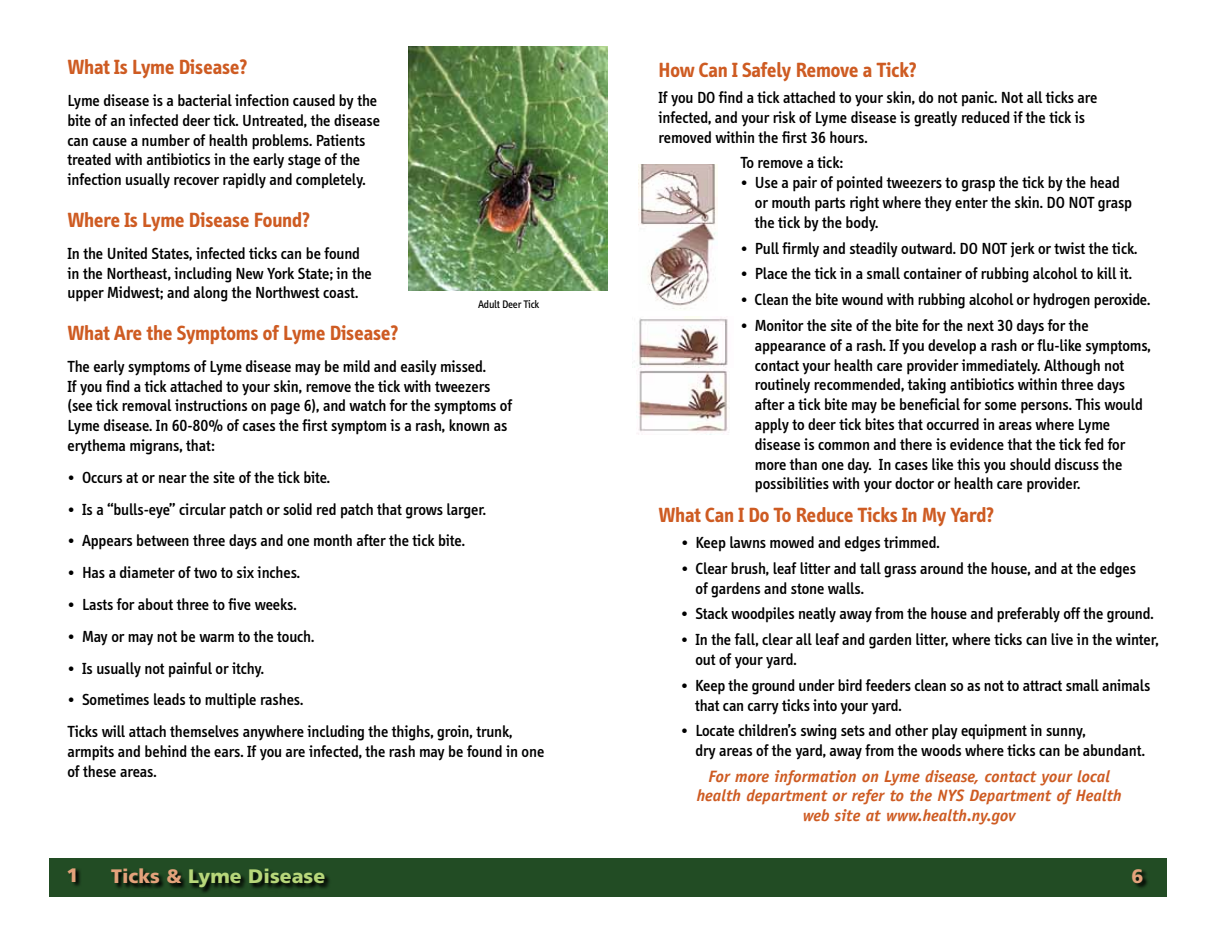
<style>
.page{position:relative;width:1215px;height:945px;background:#fff}
.page>*{position:absolute;margin:0;border:0;box-sizing:border-box;transform-origin:0 0}
.t1{font:700 21px "Info";color:#ce5b22}
.t2{font:900 19.5px "Frutiger";color:#b7d77a}
.t3{font:900 19.5px "Frutiger";color:#e3a27b}
.t4{font:500 16.5px/19.8px "Info";color:#000}
.t5{font:italic 700 16.5px/19.5px "Officina Sans";color:#ce5b22;text-align:center}
.t6{font:11.25px "Info";letter-spacing:-.015em;color:#000}
.s1{color:#e3a27b}
</style>
<div class="page">
<div style="left:49px;top:858px;width:1117px;height:38px;background:#224c24"></div>
<img style="left:409px;top:47px;width:199px;height:244px">
<img style="left:638px;top:164px;width:78px;height:146px">
<img style="left:633px;top:317px;width:95px;height:50px">
<img style="left:638px;top:368px;width:91px;height:66px">
<svg style="left:113px;top:870px;width:217px;height:23px"></svg>
<svg style="left:70px;top:869px;width:11px;height:17px"></svg>
<svg style="left:1134px;top:871px;width:14px;height:17px"></svg>
<h3 class="t1" style="left:68px;top:55px;width:181px">What Is Lyme Disease?</h3>
<p class="t4" style="left:68px;top:91px;width:314px">Lyme disease is a bacterial infection caused by the bite of an infected deer tick. Untreated, the disease can cause a number of health problems. Patients treated with antibiotics in the early stage of the infection usually recover rapidly and completely.</p>
<h3 class="t1" style="left:68px;top:208px;width:244px">Where Is Lyme Disease Found?</h3>
<p class="t4" style="left:68px;top:244px;width:306px">In the United States, infected ticks can be found in the Northeast, including New York State; in the upper Midwest; and along the Northwest coast.</p>
<h3 class="t1" style="left:68px;top:321px;width:332px">What Are the Symptoms of Lyme Disease?</h3>
<p class="t4" style="left:68px;top:357px;width:446px">The early symptoms of Lyme disease may be mild and easily missed.<br>If you find a tick attached to your skin, remove the tick with tweezers (see tick removal instructions on page 6), and watch for the symptoms of Lyme disease. In 60-80% of cases the first symptom is a rash, known as erythema migrans, that:</p>
<p class="t4" style="left:68px;top:468px;width:264px">• Occurs at or near the site of the tick bite.</p>
<p class="t4" style="left:68px;top:499px;width:420px">• Is a “bulls-eye” circular patch or solid red patch that grows larger.</p>
<p class="t4" style="left:68px;top:531px;width:399px">• Appears between three days and one month after the tick bite.</p>
<p class="t4" style="left:68px;top:563px;width:234px">• Has a diameter of two to six inches.</p>
<p class="t4" style="left:68px;top:595px;width:231px">• Lasts for about three to five weeks.</p>
<p class="t4" style="left:68px;top:627px;width:248px">• May or may not be warm to the touch.</p>
<p class="t4" style="left:68px;top:658px;width:198px">• Is usually not painful or itchy.</p>
<p class="t4" style="left:68px;top:690px;width:237px">• Sometimes leads to multiple rashes.</p>
<p class="t4" style="left:68px;top:722px;width:478px">Ticks will attach themselves anywhere including the thighs, groin, trunk, armpits and behind the ears. If you are infected, the rash may be found in one of these areas.</p>
<p class="t6" style="left:478px;top:298px;width:63px">Adult Deer Tick</p>
<h3 class="t1" style="left:658px;top:58px;width:260px">How Can I Safely Remove a Tick?</h3>
<p class="t4" style="left:658px;top:88px;width:440px">If you DO find a tick attached to your skin, do not panic. Not all ticks are infected, and your risk of Lyme disease is greatly reduced if the tick is removed within the first 36 hours.</p>
<p class="t4" style="left:740px;top:153px;width:104px">To remove a tick:</p>
<p class="t4" style="left:755px;top:173px;width:379px;text-indent:-15px">• Use a pair of pointed tweezers to grasp the tick by the head or mouth parts right where they enter the skin. DO NOT grasp the tick by the body.</p>
<p class="t4" style="left:740px;top:238px;width:399px">• Pull firmly and steadily outward. DO NOT jerk or twist the tick.</p>
<p class="t4" style="left:740px;top:264px;width:393px">• Place the tick in a small container of rubbing alcohol to kill it.</p>
<p class="t4" style="left:740px;top:290px;width:411px">• Clean the bite wound with rubbing alcohol or hydrogen peroxide.</p>
<p class="t4" style="left:755px;top:316px;width:398px;text-indent:-15px">• Monitor the site of the bite for the next 30 days for the appearance of a rash. If you develop a rash or flu-like symptoms, contact your health care provider immediately. Although not routinely recommended, taking antibiotics within three days after a tick bite may be beneficial for some persons. This would apply to deer tick bites that occurred in areas where Lyme</p>
<p class="t4" style="left:755px;top:435px;width:372px">disease is common and there is evidence that the tick fed for more than one day. In cases like this you should discuss the possibilities with your doctor or health care provider.</p>
<h3 class="t1" style="left:658px;top:503px;width:337px">What Can I Do To Reduce Ticks In My Yard?</h3>
<p class="t4" style="left:681px;top:533px;width:260px">• Keep lawns mowed and edges trimmed.</p>
<p class="t4" style="left:696px;top:559px;width:442px;text-indent:-15px">• Clear brush, leaf litter and tall grass around the house, and at the edges of gardens and stone walls.</p>
<p class="t4" style="left:681px;top:604px;width:474px">• Stack woodpiles neatly away from the house and preferably off the ground.</p>
<p class="t4" style="left:695px;top:630px;width:465px;text-indent:-15px">• In the fall, clear all leaf and garden litter, where ticks can live in the winter, out of your yard.</p>
<p class="t4" style="left:695px;top:676px;width:457px;text-indent:-14px">• Keep the ground under bird feeders clean so as not to attract small animals that can carry ticks into your yard.</p>
<p class="t4" style="left:695px;top:721px;width:451px;text-indent:-15px">• Locate children’s swing sets and other play equipment in sunny,<br>dry areas of the yard, away from the woods where ticks can be abundant.</p>
<h4 class="t5" style="left:697px;top:766px;width:426px">For more information on Lyme disease, contact your local health department or refer to the NYS Department of Health web site at www.health.ny.gov</h4>
<p class="t3" style="left:66px;top:863px;width:13px">1</p>
<p class="t2" style="left:111px;top:864px;width:216px"><span class="s1">Ticks &amp;</span> Lyme Disease</p>
<p class="t3" style="left:1132px;top:864px;width:13px">6</p>
</div>
